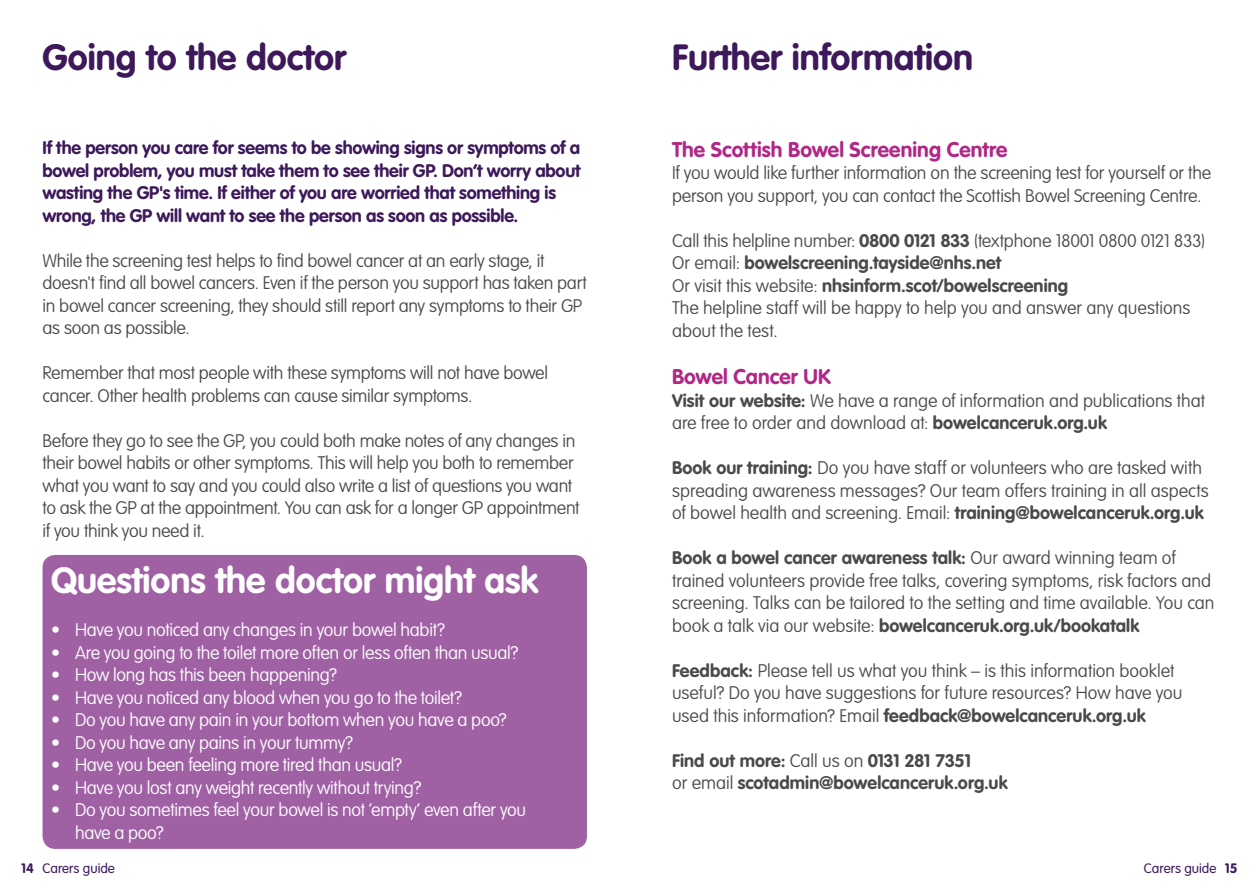
<style>
.page{position:relative;width:1259px;height:893px;background:#fff}
.page>*{position:absolute;margin:0;border:0;box-sizing:border-box;transform-origin:0 0}
.t1{font:700 36px "VAG Rounded Std";color:#3d195b}
.t2{font:700 36px "VAG Rounded Std";color:#fff}
.t3{font:700 21px "VAG Rounded Std";letter-spacing:.005em;color:#b02786}
.t4{font:100 18px/22.5px "VAG Rounded Std";letter-spacing:-.01em;color:#4a4a49}
.t5{font:100 18px/22.5px "VAG Rounded Std";letter-spacing:-.015em;color:#fff}
.t6{font:700 18px/22.5px "VAG Rounded Std";letter-spacing:-.01em;color:#3d195b}
.t7{font:700 18px/22.5px "VAG Rounded Std";color:#4a4a49}
.t8{font:300 13.5px "VAG Rounded Std";color:#3d195b}
.s1{font-weight:700}
.s2{font-weight:100}
</style>
<div class="page">
<div style="left:43px;top:555px;width:544px;height:294px;background:#a061a4;border-radius:13px"></div>
<h1 class="t1" style="left:43px;top:36px;width:305px">Going to the doctor</h1>
<h1 class="t1" style="left:672px;top:36px;width:302px">Further information</h1>
<p class="t6" style="left:43px;top:137px;width:539px">If the person you care for seems to be showing signs or symptoms of a bowel problem, you must take them to see their GP. Don’t worry about wasting the GP's time. If either of you are worried that something is wrong, the GP will want to see the person as soon as possible.</p>
<p class="t4" style="left:43px;top:250px;width:546px">While the screening test helps to find bowel cancer at an early stage, it doesn't find all bowel cancers. Even if the person you support has taken part in bowel cancer screening, they should still report any symptoms to their GP as soon as possible.</p>
<p class="t4" style="left:43px;top:362px;width:507px">Remember that most people with these symptoms will not have bowel cancer. Other health problems can cause similar symptoms.</p>
<p class="t4" style="left:43px;top:430px;width:538px">Before they go to see the GP, you could both make notes of any changes in their bowel habits or other symptoms. This will help you both to remember what you want to say and you could also write a list of questions you want to ask the GP at the appointment. You can ask for a longer GP appointment if you think you need it.</p>
<p class="t3" style="left:672px;top:137px;width:337px">The Scottish Bowel Screening Centre</p>
<p class="t4" style="left:672px;top:162px;width:540px">If you would like further information on the screening test for yourself or the person you support, you can contact the Scottish Bowel Screening Centre.</p>
<p class="t4" style="left:672px;top:230px;width:534px">Call this helpline number: <span class="s1">0800 0121 833</span> (textphone 18001 0800 0121 833)<br>Or email: <span class="s1">bowelscreening.tayside@nhs.net<br></span>Or visit this website: <span class="s1">nhsinform.scot/bowelscreening<br></span>The helpline staff will be happy to help you and answer any questions about the test.</p>
<p class="t3" style="left:672px;top:364px;width:160px">Bowel Cancer UK</p>
<p class="t4" style="left:672px;top:390px;width:535px"><span class="s1">Visit our website:</span> We have a range of information and publications that are free to order and download at: <span class="s1">bowelcanceruk.org.uk</span></p>
<p class="t4" style="left:672px;top:457px;width:538px"><span class="s1">Book our training:</span> Do you have staff or volunteers who are tasked with spreading awareness messages? Our team offers training in all aspects of bowel health and screening. Email: <span class="s1">training@bowelcanceruk.org.uk</span></p>
<p class="t4" style="left:672px;top:547px;width:544px"><span class="s1">Book a bowel cancer awareness talk:</span> Our award winning team of trained volunteers provide free talks, covering symptoms, risk factors and screening. Talks can be tailored to the setting and time available. You can book a talk via our website: <span class="s1">bowelcanceruk.org.uk/bookatalk</span></p>
<p class="t4" style="left:672px;top:660px;width:512px"><span class="s1">Feedback:</span> Please tell us what you think – is this information booklet useful? Do you have suggestions for future resources? How have you used this information? Email <span class="s1">feedback@bowelcanceruk.org.uk</span></p>
<p class="t7" style="left:672px;top:750px;width:337px">Find out more: <span class="s2">Call us on</span> 0131 281 7351<br><span class="s2">or email</span> scotadmin@bowelcanceruk.org.uk</p>
<h1 class="t2" style="left:51px;top:559px;width:489px">Questions the doctor might ask</h1>
<p class="t5" style="left:51px;top:619px;width:395px">• Have you noticed any changes in your bowel habit?</p>
<p class="t5" style="left:51px;top:642px;width:469px">• Are you going to the toilet more often or less often than usual?</p>
<p class="t5" style="left:51px;top:664px;width:288px">• How long has this been happening?</p>
<p class="t5" style="left:51px;top:687px;width:413px">• Have you noticed any blood when you go to the toilet?</p>
<p class="t5" style="left:51px;top:709px;width:457px">• Do you have any pain in your bottom when you have a poo?</p>
<p class="t5" style="left:51px;top:732px;width:304px">• Do you have any pains in your tummy?</p>
<p class="t5" style="left:51px;top:754px;width:352px">• Have you been feeling more tired than usual?</p>
<p class="t5" style="left:51px;top:777px;width:372px">• Have you lost any weight recently without trying?</p>
<p class="t5" style="left:75px;top:799px;width:453px;text-indent:-24px">• Do you sometimes feel your bowel is not ‘empty’ even after you have a poo?</p>
<p class="t8" style="left:21px;top:860px;width:95px"><span class="s1">14</span> Carers guide</p>
<p class="t8" style="left:1144px;top:860px;width:95px">Carers guide <span class="s1">15</span></p>
</div>
